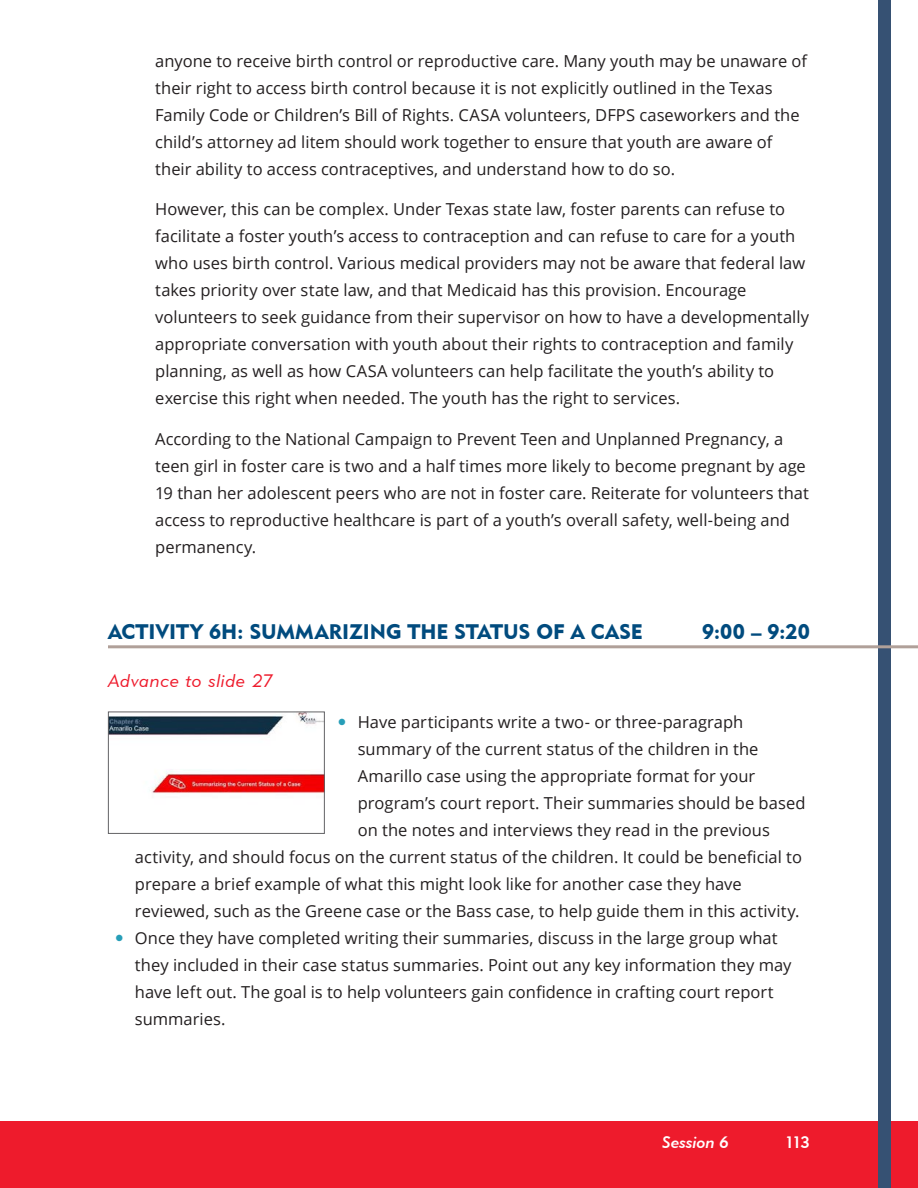
<style>
.page{position:relative;width:918px;height:1188px;background:#fff}
.page>*{position:absolute;margin:0;border:0;box-sizing:border-box;transform-origin:0 0}
.Right_Activity{font:21px "Geometric 415 BT Black A";letter-spacing:-.005em;color:#014b7e}
.H2_Slim{font:18px "Geometric 415 BT Lite Italic A";letter-spacing:.045em;color:#ee1b2c}
.Bullets_1C_Return{font:16.5px/27px "Open Sans";color:#231f20}
.t1{font:16.5px "Geometric 415 BT Medium Italic A";color:#fff}
.t2{font:16.5px "Geometric 415 BT Medium A";color:#fff}
</style>
<div class="page">
<div style="left:0;top:1121px;width:918px;height:67px;background:#ee1b2c"></div>
<div style="left:878px;top:0;width:13px;height:1188px;background:#365173"></div>
<hr style="left:108px;top:645px;width:810px;height:3px;background:#b0a099">
<img style="left:110px;top:714px;width:213px;height:79px">
<div style="left:108px;top:712px;width:217px;height:122px;border:1px solid #636366"></div>
<p class="Bullets_1C_Return" style="left:155px;top:47px;width:653px">anyone to receive birth control or reproductive care. Many youth may be unaware of their right to access birth control because it is not explicitly outlined in the Texas Family Code or Children’s Bill of Rights. CASA volunteers, DFPS caseworkers and the child’s attorney ad litem should work together to ensure that youth are aware of their ability to access contraceptives, and understand how to do so.</p>
<p class="Bullets_1C_Return" style="left:155px;top:195px;width:655px">However, this can be complex. Under Texas state law, foster parents can refuse to facilitate a foster youth’s access to contraception and can refuse to care for a youth who uses birth control. Various medical providers may not be aware that federal law takes priority over state law, and that Medicaid has this provision. Encourage volunteers to seek guidance from their supervisor on how to have a developmentally appropriate conversation with youth about their rights to contraception and family planning, as well as how CASA volunteers can help facilitate the youth’s ability to exercise this right when needed. The youth has the right to services.</p>
<p class="Bullets_1C_Return" style="left:155px;top:425px;width:655px">According to the National Campaign to Prevent Teen and Unplanned Pregnancy, a teen girl in foster care is two and a half times more likely to become pregnant by age 19 than her adolescent peers who are not in foster care. Reiterate for volunteers that access to reproductive healthcare is part of a youth’s overall safety, well-being and permanency.</p>
<p class="Right_Activity" style="left:108px;top:618px;width:536px">ACTIVITY 6H: SUMMARIZING THE STATUS OF A CASE</p>
<p class="Right_Activity" style="left:702px;top:618px;width:109px">9:00 – 9:20</p>
<p class="H2_Slim" style="left:108px;top:670px;width:167px">Advance to slide 27</p>
<p class="Bullets_1C_Return" style="left:358px;top:708px;width:449px">Have participants write a two- or three-paragraph summary of the current status of the children in the Amarillo case using the appropriate format for your program’s court report. Their summaries should be based on the notes and interviews they read in the previous</p>
<p class="Bullets_1C_Return" style="left:135px;top:843px;width:669px">activity, and should focus on the current status of the children. It could be beneficial to prepare a brief example of what this might look like for another case they have reviewed, such as the Greene case or the Bass case, to help guide them in this activity.</p>
<p class="Bullets_1C_Return" style="left:135px;top:924px;width:658px">Once they have completed writing their summaries, discuss in the large group what they included in their case status summaries. Point out any key information they may have left out. The goal is to help volunteers gain confidence in crafting court report summaries.</p>
<p class="t1" style="left:662px;top:1132px;width:68px">Session 6</p>
<p class="t2" style="left:785px;top:1132px;width:27px">113</p>
</div>
